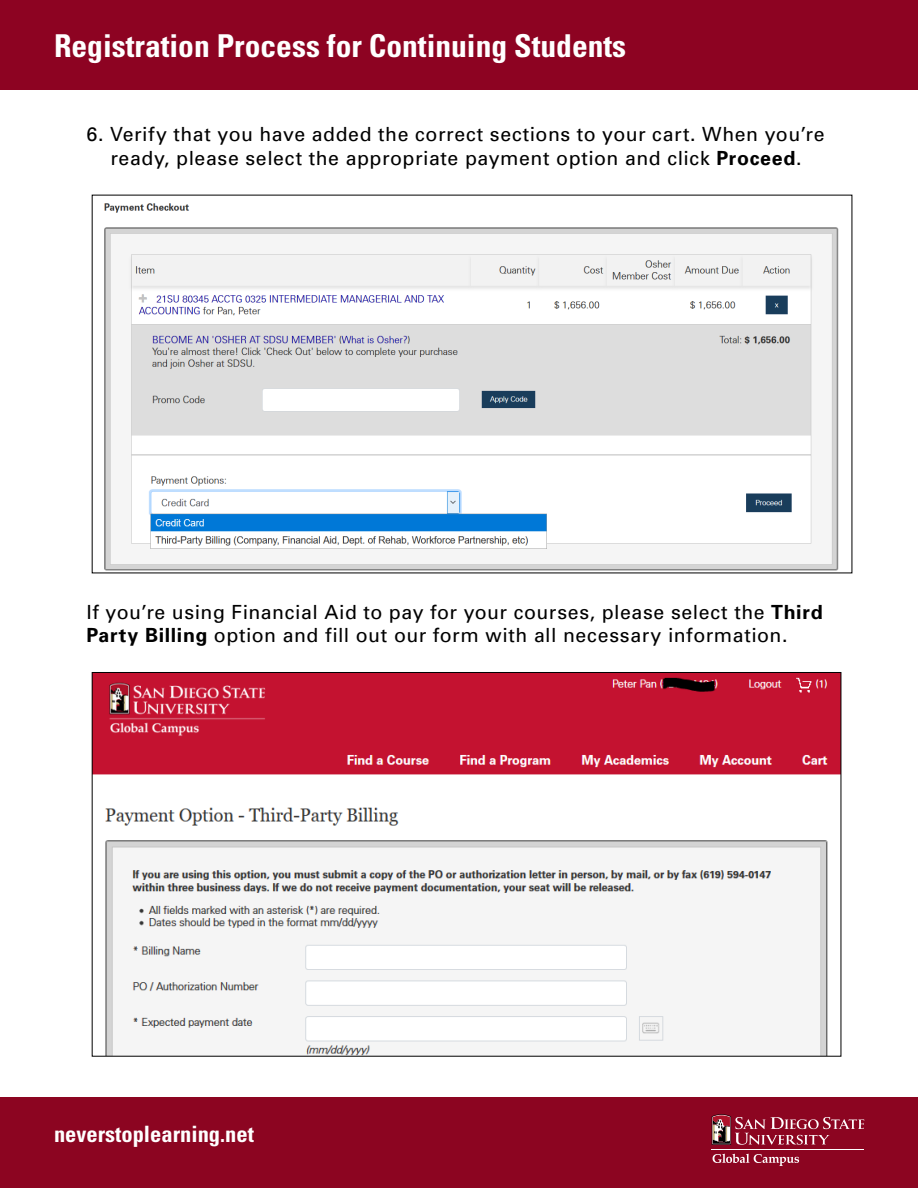
<style>
.page{position:relative;width:918px;height:1188px;background:#fff}
.page>*{position:absolute;margin:0;border:0;box-sizing:border-box;transform-origin:0 0}
.t1{font:700 condensed 31.5px "Univers";color:#fff}
.t2{font:700 condensed 22.5px "Univers";color:#fff}
.t3{font:19.5px/23.4px "Univers";letter-spacing:.03em;color:#000}
.s1{font-weight:700}
</style>
<div class="page">
<div style="left:0;top:0;width:918px;height:89px;background:#8d0322"></div>
<div style="left:0;top:1097px;width:918px;height:91px;background:#8c0521"></div>
<svg style="left:713px;top:1154px;width:86px;height:12px"></svg>
<hr style="left:712px;top:1149px;width:152px;height:1px;background:#fff">
<svg style="left:712px;top:1114px;width:152px;height:31px"></svg>
<img style="left:104px;top:203px;width:735px;height:368px">
<img style="left:94px;top:674px;width:745px;height:381px">
<h1 class="t1" style="left:54px;top:26px;width:574px">Registration Process for Continuing Students</h1>
<p class="t3" style="left:86px;top:123px;width:740px;text-align:center">6. Verify that you have added the correct sections to your cart. When you’re ready, please select the appropriate payment option and click <span class="s1">Proceed</span>.</p>
<p class="t3" style="left:86px;top:600px;width:738px">If you’re using Financial Aid to pay for your courses, please select the <span class="s1">Third<br>Party Billing</span> option and fill out our form with all necessary information.</p>
<p class="t2" style="left:54px;top:1120px;width:201px">neverstoplearning.net</p>
</div>
